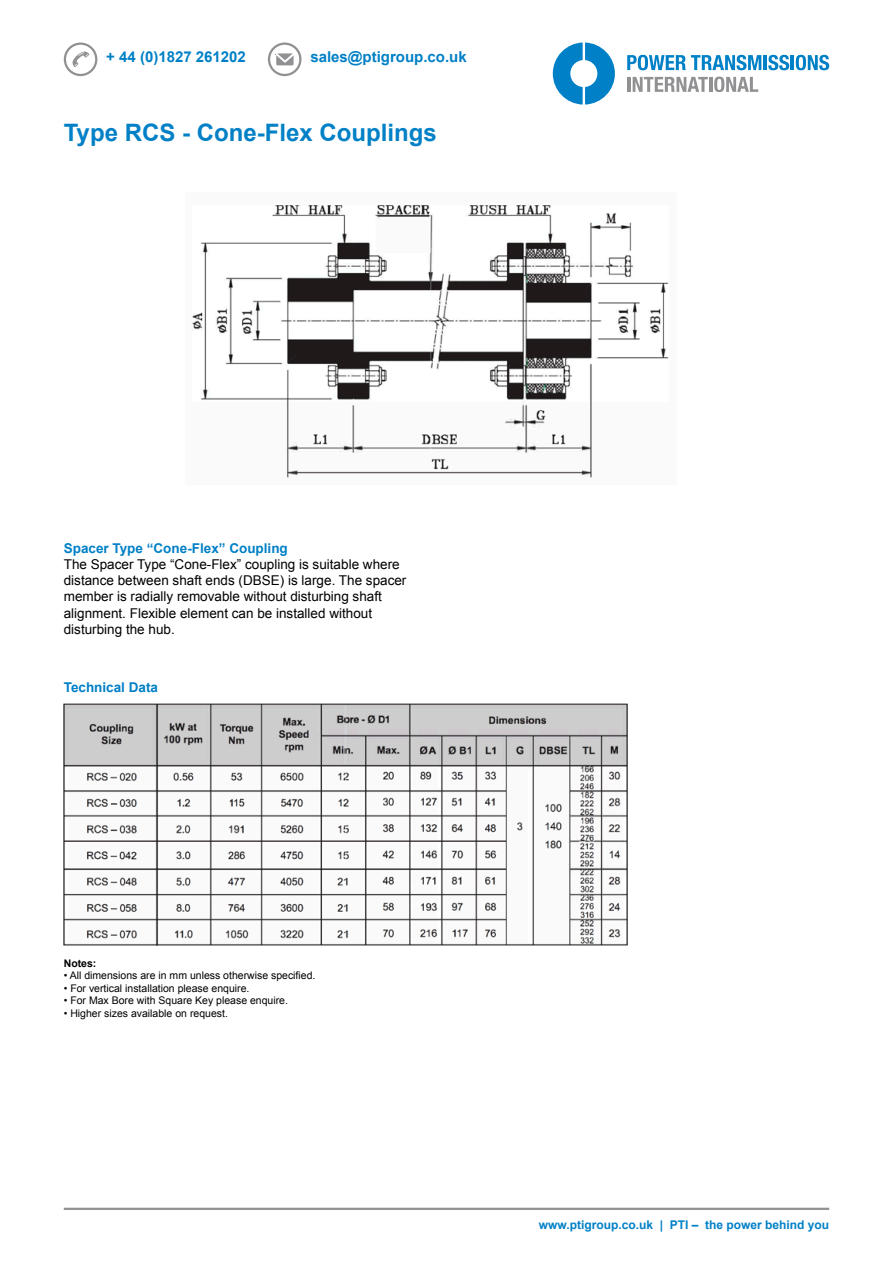
<style>
.page{position:relative;width:893px;height:1263px;background:#fff}
.page>*{position:absolute;margin:0;border:0;box-sizing:border-box;transform-origin:0 0}
.t1{font:700 24px "Arial";color:#0080c6}
.t2{font:700 15px "Arial";color:#0080c6}
.t3{font:13.5px/16.2px "Arial";color:#000}
.t4{font:700 13.5px "Arial";color:#0080c6}
.t5{font:700 12px "Arial";color:#0080c6}
.t6{font:10.5px "Arial";color:#000}
.t7{font:700 10.5px "Arial";color:#000}
</style>
<div class="page">
<svg style="left:64px;top:43px;width:33px;height:33px"></svg>
<svg style="left:268px;top:43px;width:33px;height:33px"></svg>
<hr style="left:64px;top:1208px;width:765px;height:2px;background:#919194">
<svg style="left:627px;top:55px;width:134px;height:15px"></svg>
<hr style="left:764px;top:55px;width:3px;height:15px;background:#0080c6">
<svg style="left:768px;top:55px;width:21px;height:15px"></svg>
<hr style="left:791px;top:55px;width:3px;height:15px;background:#0080c6">
<svg style="left:796px;top:55px;width:33px;height:15px"></svg>
<hr style="left:627px;top:77px;width:3px;height:15px;background:#919194">
<svg style="left:633px;top:77px;width:75px;height:15px"></svg>
<hr style="left:709px;top:77px;width:3px;height:15px;background:#919194">
<svg style="left:714px;top:77px;width:44px;height:15px"></svg>
<svg style="left:553px;top:43px;width:62px;height:62px"></svg>
<img style="left:192px;top:205px;width:477px;height:273px">
<img style="left:64px;top:704px;width:563px;height:241px">
<p class="t2" style="left:106px;top:47px;width:141px">+ 44 (0)1827 261202</p>
<p class="t2" style="left:310px;top:47px;width:158px">sales@ptigroup.co.uk</p>
<p class="t1" style="left:64px;top:117px;width:374px">Type RCS - Cone-Flex Couplings</p>
<p class="t4" style="left:64px;top:539px;width:226px">Spacer Type “Cone-Flex” Coupling</p>
<p class="t3" style="left:64px;top:556px;width:344px">The Spacer Type “Cone-Flex” coupling is suitable where distance between shaft ends (DBSE) is large. The spacer member is radially removable without disturbing shaft alignment. Flexible element can be installed without disturbing the hub.</p>
<p class="t4" style="left:64px;top:679px;width:96px">Technical Data</p>
<p class="t7" style="left:64px;top:956px;width:34px">Notes:</p>
<p class="t6" style="left:64px;top:969px;width:253px">• All dimensions are in mm unless otherwise specified.</p>
<p class="t6" style="left:64px;top:981px;width:187px">• For vertical installation please enquire.</p>
<p class="t6" style="left:64px;top:994px;width:226px">• For Max Bore with Square Key please enquire.</p>
<p class="t6" style="left:64px;top:1006px;width:166px">• Higher sizes available on request.</p>
<p class="t5" style="left:539px;top:1217px;width:292px">www.ptigroup.co.uk | PTI – the power behind you</p>
</div>
